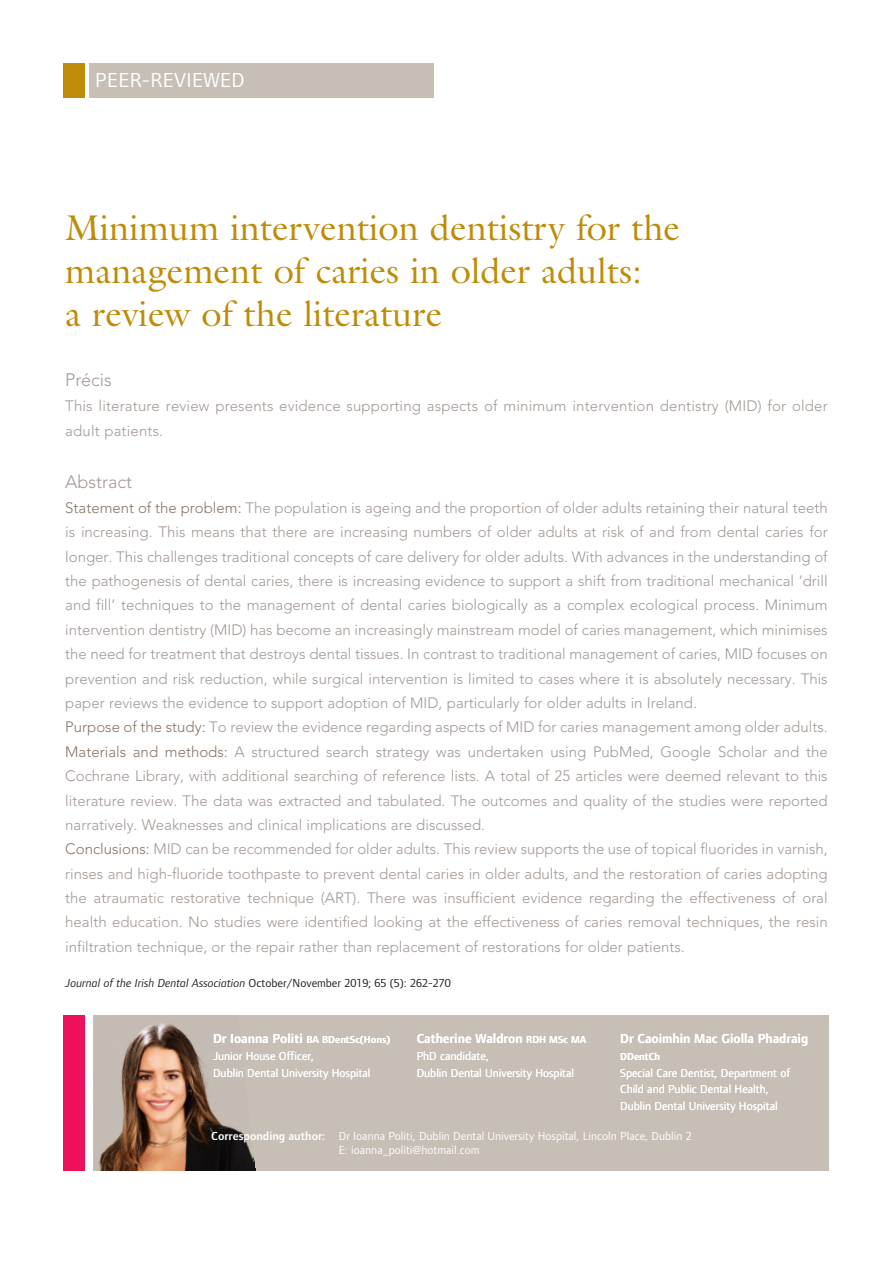
<style>
.page{position:relative;width:893px;height:1263px;background:#fff}
.page>*{position:absolute;margin:0;border:0;box-sizing:border-box;transform-origin:0 0}
.t1{font:36px/43.2px "Galliard";color:#bf8c09}
.t2{font:21px "Foundry Form Sans";letter-spacing:.025em;color:#fff}
.t3{font:300 18px "Avenir";color:#a39994}
.t4{font:300 15px/24.3px "Avenir";color:#a39994}
.t5{font:600 13.5px "Foundry Form Sans";color:#fff}
.t6{font:12px/16.5px "Foundry Form Sans";color:#fff}
.t7{font:italic 12px "Foundry Form Sans";color:#231f20}
.t8{font:600 10.5px "Foundry Form Sans";color:#fff}
.s1{color:#877566}
.s2{font-style:normal}
.s3{font-size:13.5px}
.s4{font-size:10.5px}
.s5{font-weight:600}
</style>
<div class="page">
<div style="left:89px;top:64px;width:345px;height:34px;background:#c7beb6"></div>
<div style="left:64px;top:64px;width:21px;height:34px;background:#bf8c09"></div>
<div style="left:94px;top:1015px;width:735px;height:155px;background:#c7beb6"></div>
<img style="left:98px;top:1023px;width:158px;height:147px">
<div style="left:64px;top:1015px;width:21px;height:155px;background:#ed105b"></div>
<h2 class="t2" style="left:95px;top:72px;width:151px">PEER-REVIEWED</h2>
<h1 class="t1" style="left:65px;top:210px;width:616px">Minimum intervention dentistry for the management of caries in older adults:<br>a review of the literature</h1>
<p class="t3" style="left:65px;top:372px;width:48px">Précis</p>
<p class="t4" style="left:65px;top:395px;width:764px">This literature review presents evidence supporting aspects of minimum intervention dentistry (MID) for older adult patients.</p>
<p class="t3" style="left:65px;top:474px;width:68px">Abstract</p>
<p class="t4" style="left:65px;top:497px;width:764px"><span class="s1">Statement of the problem:</span> The population is ageing and the proportion of older adults retaining their natural teeth is increasing. This means that there are increasing numbers of older adults at risk of and from dental caries for longer. This challenges traditional concepts of care delivery for older adults. With advances in the understanding of the pathogenesis of dental caries, there is increasing evidence to support a shift from traditional mechanical ‘drill and fill’ techniques to the management of dental caries biologically as a complex ecological process. Minimum intervention dentistry (MID) has become an increasingly mainstream model of caries management, which minimises the need for treatment that destroys dental tissues. In contrast to traditional management of caries, MID focuses on prevention and risk reduction, while surgical intervention is limited to cases where it is absolutely necessary. This paper reviews the evidence to support adoption of MID, particularly for older adults in Ireland.<br><span class="s1">Purpose of the study:</span> To review the evidence regarding aspects of MID for caries management among older adults.<br><span class="s1">Materials and methods:</span> A structured search strategy was undertaken using PubMed, Google Scholar and the Cochrane Library, with additional searching of reference lists. A total of 25 articles were deemed relevant to this literature review. The data was extracted and tabulated. The outcomes and quality of the studies were reported narratively. Weaknesses and clinical implications are discussed.<br><span class="s1">Conclusions:</span> MID can be recommended for older adults. This review supports the use of topical fluorides in varnish, rinses and high-fluoride toothpaste to prevent dental caries in older adults, and the restoration of caries adopting the atraumatic restorative technique (ART). There was insufficient evidence regarding the effectiveness of oral health education. No studies were identified looking at the effectiveness of caries removal techniques, the resin infiltration technique, or the repair rather than replacement of restorations for older patients.</p>
<p class="t7" style="left:65px;top:978px;width:387px">Journal of the Irish Dental Association <span class="s2">October/November 2019; 65 (5): 262-270</span></p>
<p class="t8" style="left:213px;top:1036px;width:179px"><span class="s3">Dr Ioanna Politi</span> BA BDentSc(Hons)</p>
<p class="t6" style="left:213px;top:1049px;width:159px">Junior House Officer,<br>Dublin Dental University Hospital</p>
<p class="t5" style="left:417px;top:1033px;width:171px">Catherine Waldron <span class="s4">RDH MSc MA</span></p>
<p class="t6" style="left:417px;top:1049px;width:159px">PhD candidate,<br>Dublin Dental University Hospital</p>
<p class="t5" style="left:620px;top:1033px;width:189px">Dr Caoimhin Mac Giolla Phadraig</p>
<p class="t8" style="left:620px;top:1052px;width:41px">DDentCh</p>
<p class="t6" style="left:620px;top:1065px;width:172px">Special Care Dentist, Department of<br>Child and Public Dental Health,<br>Dublin Dental University Hospital</p>
<p class="t6" style="left:339px;top:1129px;width:354px;line-height:14.4px;text-indent:-128px"><span class="s5">Corresponding author:</span> Dr Ioanna Politi, Dublin Dental University Hospital, Lincoln Place, Dublin 2<br>E: ioanna_politi@hotmail.com</p>
</div>
